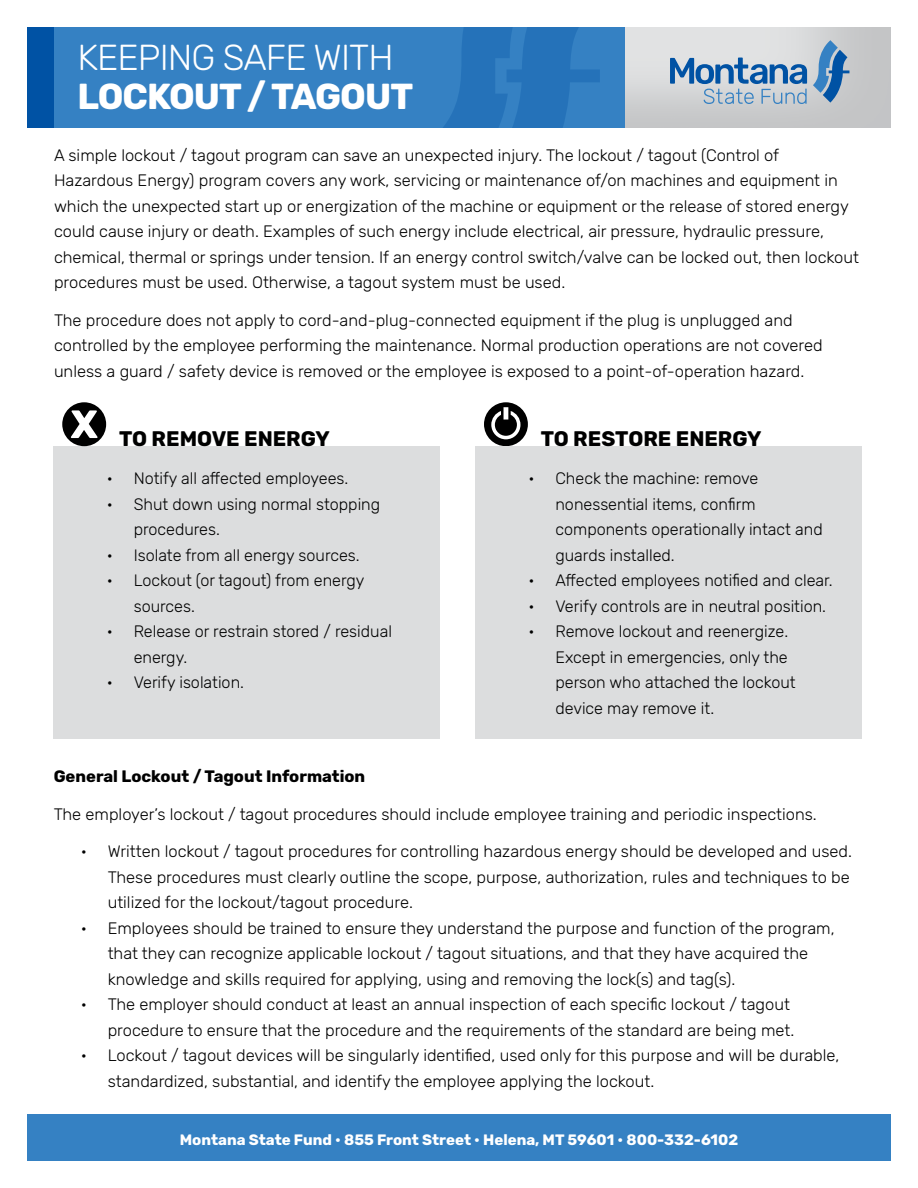
<style>
.page{position:relative;width:918px;height:1188px;background:#fff}
.page>*{position:absolute;margin:0;border:0;box-sizing:border-box;transform-origin:0 0}
.t1{font:300 36px "Rubik";letter-spacing:-.025em;color:#fff}
.t2{font:700 36px "Rubik";letter-spacing:-.025em;color:#fff}
.t3{font:700 21px "Rubik";color:#000}
.t4{font:300 16.5px/25.5px "Rubik";color:#000}
.t5{font:700 16.5px "Rubik";color:#000}
.t6{font:700 15px "Rubik";color:#fff}
</style>
<div class="page">
<div style="left:27px;top:1115px;width:864px;height:46px;background:#3581c3"></div>
<svg style="left:484px;top:402px;width:44px;height:44px"></svg>
<div style="left:27px;top:27px;width:864px;height:100px;background:#3581c3"></div>
<svg style="left:444px;top:27px;width:156px;height:100px"></svg>
<img style="left:626px;top:27px;width:265px;height:100px">
<svg style="left:670px;top:58px;width:137px;height:46px;background:#96b0ca"></svg>
<svg style="left:813px;top:40px;width:36px;height:63px"></svg>
<div style="left:53px;top:446px;width:387px;height:293px;background:#dcddde"></div>
<svg style="left:62px;top:402px;width:44px;height:44px"></svg>
<div style="left:475px;top:446px;width:387px;height:293px;background:#dcddde"></div>
<div style="left:27px;top:27px;width:27px;height:100px;background:#0052a4"></div>
<p class="t1" style="left:77px;top:37px;width:318px">KEEPING SAFE WITH</p>
<p class="t2" style="left:77px;top:75px;width:337px">LOCKOUT / TAGOUT</p>
<p class="t4" style="left:54px;top:143px;width:806px">A simple lockout / tagout program can save an unexpected injury. The lockout / tagout (Control of Hazardous Energy) program covers any work, servicing or maintenance of/on machines and equipment in which the unexpected start up or energization of the machine or equipment or the release of stored energy could cause injury or death. Examples of such energy include electrical, air pressure, hydraulic pressure, chemical, thermal or springs under tension. If an energy control switch/valve can be locked out, then lockout procedures must be used. Otherwise, a tagout system must be used.</p>
<p class="t4" style="left:54px;top:308px;width:770px">The procedure does not apply to cord-and-plug-connected equipment if the plug is unplugged and controlled by the employee performing the maintenance. Normal production operations are not covered unless a guard / safety device is removed or the employee is exposed to a point-of-operation hazard.</p>
<p class="t3" style="left:119px;top:427px;width:212px">TO REMOVE ENERGY</p>
<p class="t4" style="left:107px;top:466px;width:243px">• Notify all affected employees.</p>
<p class="t4" style="left:134px;top:492px;width:248px;text-indent:-27px">• Shut down using normal stopping procedures.</p>
<p class="t4" style="left:107px;top:543px;width:255px">• Isolate from all energy sources.</p>
<p class="t4" style="left:134px;top:568px;width:232px;text-indent:-27px">• Lockout (or tagout) from energy sources.</p>
<p class="t4" style="left:134px;top:619px;width:260px;text-indent:-27px">• Release or restrain stored / residual energy.</p>
<p class="t4" style="left:107px;top:670px;width:139px">• Verify isolation.</p>
<p class="t3" style="left:541px;top:427px;width:222px">TO RESTORE ENERGY</p>
<p class="t4" style="left:555px;top:466px;width:269px;text-indent:-27px">• Check the machine: remove nonessential items, confirm components operationally intact and guards installed.</p>
<p class="t4" style="left:528px;top:568px;width:306px">• Affected employees notified and clear.</p>
<p class="t4" style="left:528px;top:594px;width:299px">• Verify controls are in neutral position.</p>
<p class="t4" style="left:555px;top:619px;width:242px;text-indent:-27px">• Remove lockout and reenergize.<br>Except in emergencies, only the person who attached the lockout device may remove it.</p>
<p class="t5" style="left:54px;top:767px;width:313px">General Lockout / Tagout Information</p>
<p class="t4" style="left:54px;top:802px;width:765px">The employer’s lockout / tagout procedures should include employee training and periodic inspections.</p>
<p class="t4" style="left:108px;top:839px;width:746px;text-indent:-27px">• Written lockout / tagout procedures for controlling hazardous energy should be developed and used.<br>These procedures must clearly outline the scope, purpose, authorization, rules and techniques to be utilized for the lockout/tagout procedure.</p>
<p class="t4" style="left:108px;top:916px;width:728px;text-indent:-27px">• Employees should be trained to ensure they understand the purpose and function of the program, that they can recognize applicable lockout / tagout situations, and that they have acquired the knowledge and skills required for applying, using and removing the lock(s) and tag(s).</p>
<p class="t4" style="left:81px;top:992px;width:715px;text-align:right">• The employer should conduct at least an annual inspection of each specific lockout / tagout procedure to ensure that the procedure and the requirements of the standard are being met.</p>
<p class="t4" style="left:108px;top:1043px;width:733px;text-indent:-27px">• Lockout / tagout devices will be singularly identified, used only for this purpose and will be durable, standardized, substantial, and identify the employee applying the lockout.</p>
<p class="t6" style="left:180px;top:1131px;width:560px">Montana State Fund • 855 Front Street • Helena, MT 59601 • 800-332-6102</p>
</div>
